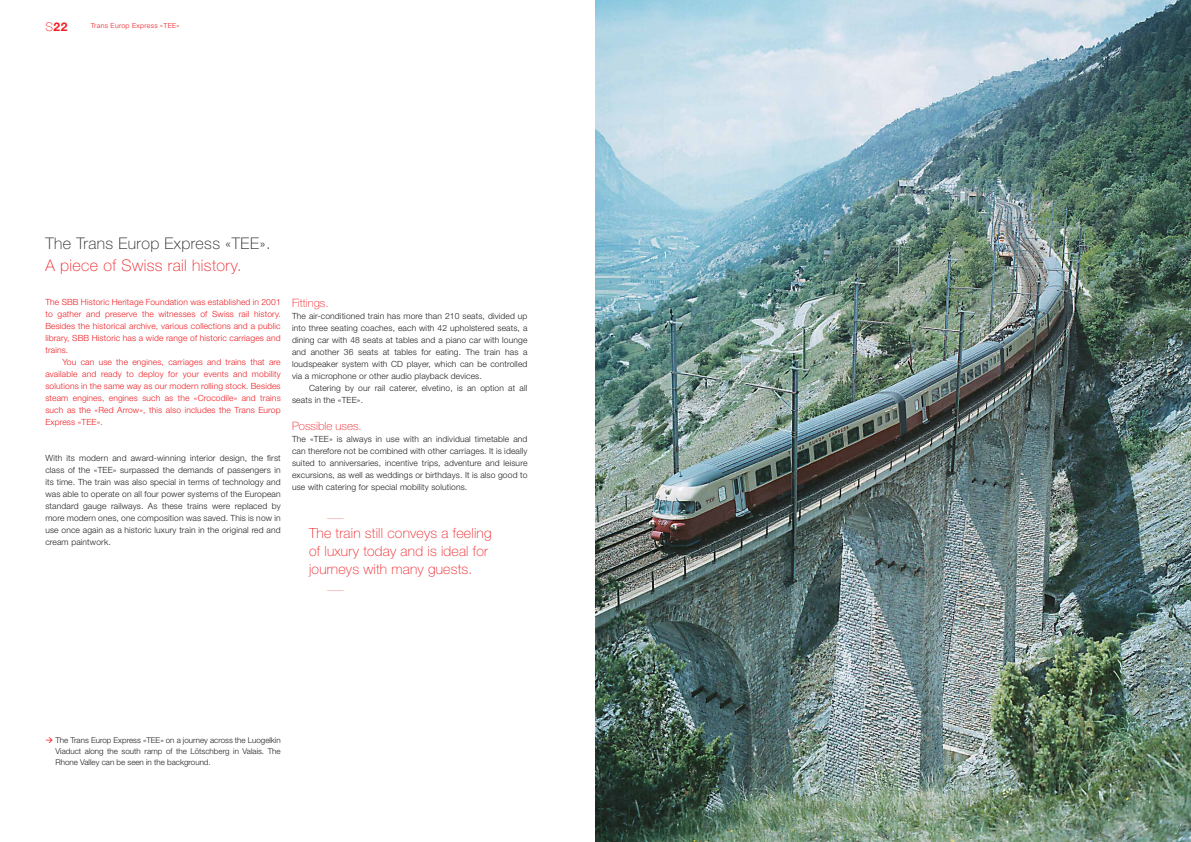
<style>
.page{position:relative;width:1191px;height:842px;background:#fff}
.page>*{position:absolute;margin:0;border:0;box-sizing:border-box;transform-origin:0 0}
.t1{font:100 16px "Helvetica Neue LT Std";letter-spacing:.025em;color:#231f20}
.t2{font:100 16px "Helvetica Neue LT Std";letter-spacing:.025em;color:#ee1d23}
.t3{font:100 14px/18px "Helvetica Neue LT Std";letter-spacing:.015em;color:#ee1d23}
.t4{font:200 14px "Helvetica Neue";color:#ee1d23}
.t5{font:700 12px "Helvetica Neue LT Std";color:#ee1d23}
.t6{font:100 11.5px "Helvetica Neue LT Std";color:#ee1d23}
.t7{font:300 8.5px/12px "Helvetica Neue LT Std";letter-spacing:.015em;color:#231f20;text-align:justify}
.t8{font:300 8.5px/12px "Helvetica Neue LT Std";letter-spacing:.015em;color:#ee1d23;text-align:justify}
.t9{font:300 8px/11px "Helvetica Neue LT Std";color:#231f20;text-align:justify}
.t10{font:300 7px "Helvetica Neue LT Std";letter-spacing:.04em;color:#ee1d23}
.s1{font-weight:100}
.s2{color:#ee1d23}
</style>
<div class="page">
<img style="left:595px;top:0;width:596px;height:842px">
<h3 class="t5" style="left:45px;top:20px;width:24px"><span class="s1">S</span>22</h3>
<p class="t10" style="left:91px;top:21px;width:90px">Trans Europ Express «TEE»</p>
<h1 class="t1" style="left:45px;top:234px;width:227px">The Trans Europ Express «TEE».</h1>
<h1 class="t2" style="left:45px;top:256px;width:198px">A piece of Swiss rail history.</h1>
<p class="t8" style="left:45px;top:296px;width:237px">The SBB Historic Heritage Foundation was established in 2001 to gather and preserve the witnesses of Swiss rail history.<br>Besides the historical archive, various collections and a public library, SBB Historic has a wide range of historic carriages and trains.</p>
<p class="t8" style="left:45px;top:356px;width:237px;text-indent:17px">You can use the engines, carriages and trains that are available and ready to deploy for your events and mobility solutions in the same way as our modern rolling stock. Besides steam engines, engines such as the «Crocodile» and trains such as the «Red Arrow», this also includes the Trans Europ Express «TEE».</p>
<p class="t7" style="left:45px;top:452px;width:237px">With its modern and award-winning interior design, the first class of the «TEE» surpassed the demands of passengers in its time. The train was also special in terms of technology and was able to operate on all four power systems of the European standard gauge railways. As these trains were replaced by more modern ones, one composition was saved. This is now in use once again as a historic luxury train in the original red and cream paintwork.</p>
<h3 class="t6" style="left:292px;top:296px;width:38px">Fittings.</h3>
<p class="t7" style="left:292px;top:310px;width:237px">The air-conditioned train has more than 210 seats, divided up into three seating coaches, each with 42 upholstered seats, a dining car with 48 seats at tables and a piano car with lounge and another 36 seats at tables for eating. The train has a loudspeaker system with CD player, which can be controlled via a microphone or other audio playback devices.</p>
<p class="t7" style="left:292px;top:382px;width:237px;text-indent:17px">Catering by our rail caterer, elvetino, is an option at all seats in the «TEE».</p>
<h3 class="t6" style="left:292px;top:419px;width:71px">Possible uses.</h3>
<p class="t7" style="left:292px;top:433px;width:237px">The «TEE» is always in use with an individual timetable and can therefore not be combined with other carriages. It is ideally suited to anniversaries, incentive trips, adventure and leisure excursions, as well as weddings or birthdays. It is also good to use with catering for special mobility solutions.</p>
<h2 class="t4" style="left:326px;top:506px;width:20px">―</h2>
<h2 class="t3" style="left:309px;top:524px;width:184px">The train still conveys a feeling of luxury today and is ideal for journeys with many guests.</h2>
<h2 class="t4" style="left:326px;top:578px;width:20px">―</h2>
<p class="t9" style="left:55px;top:735px;width:227px;text-indent:-10px"><span class="s2">→</span> The Trans Europ Express «TEE» on a journey across the Luogelkin Viaduct along the south ramp of the Lötschberg in Valais. The Rhone Valley can be seen in the background.</p>
</div>
